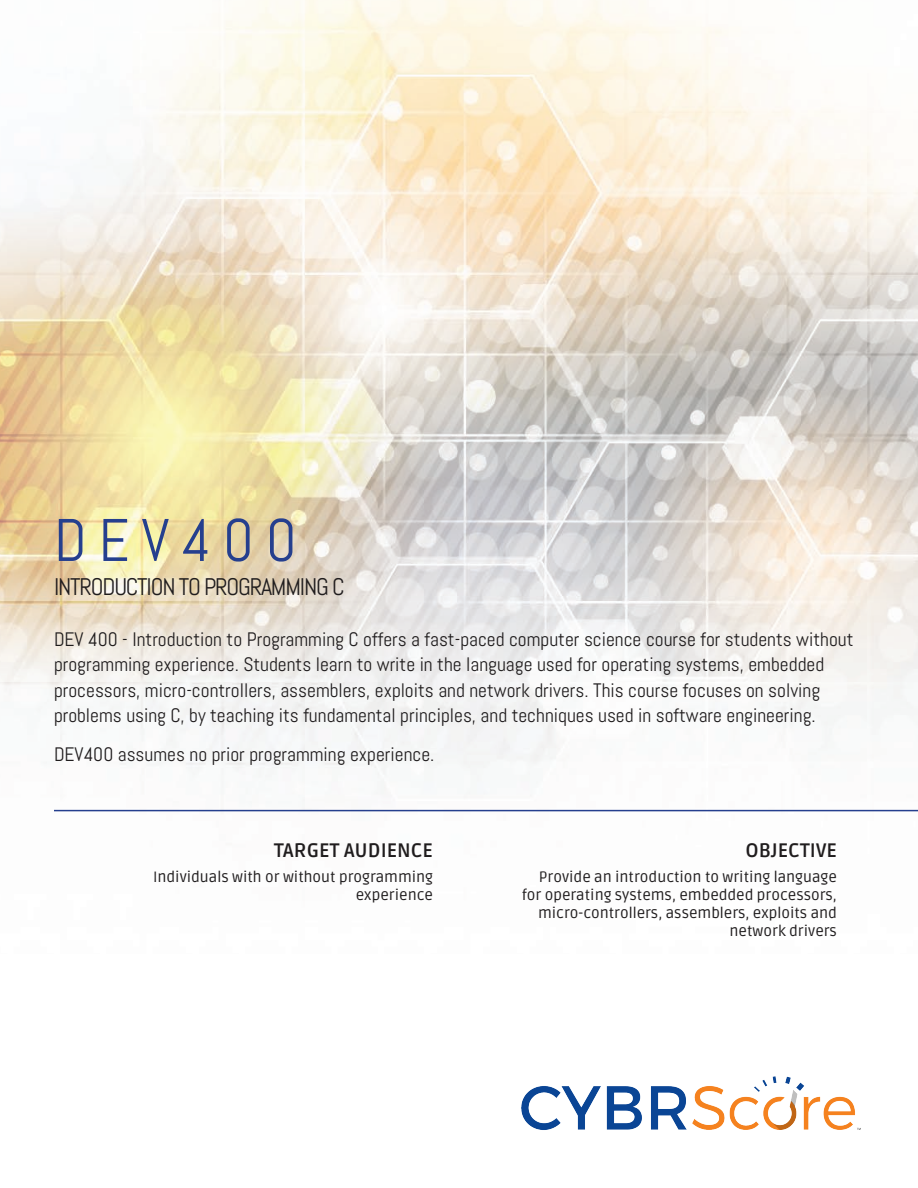
<style>
.page{position:relative;width:918px;height:1188px;background:#fff}
.page>*{position:absolute;margin:0;border:0;box-sizing:border-box;transform-origin:0 0}
.Heading_course{font:60px "Abel";letter-spacing:.2em;color:#253f8e}
.Heading_course-2{font:24px "Abel";letter-spacing:-.05em;color:#201d1e}
.t1{font:19.5px/25.5px "Abel";color:#201d1e}
.heading_Col_2{font:700 19.5px "Ruda";color:#201d1e}
.Paragraph_Col{font:15px/18px "Ruda";color:#201d1e;text-align:right}
</style>
<div class="page">
<img style="left:521px;top:1077px;width:339px;height:53px">
<img style="left:0;top:0;width:918px;height:812px">
<hr style="left:54px;top:810px;width:864px;height:1px;background:#253f8e">
<p class="Heading_course" style="left:54px;top:502px;width:244px">DEV400</p>
<p class="Heading_course-2" style="left:54px;top:572px;width:292px">INTRODUCTION TO PROGRAMMING C</p>
<p class="t1" style="left:54px;top:626px;width:801px">DEV 400 - Introduction to Programming C offers a fast-paced computer science course for students without programming experience. Students learn to write in the language used for operating systems, embedded processors, micro-controllers, assemblers, exploits and network drivers. This course focuses on solving problems using C, by teaching its fundamental principles, and techniques used in software engineering.</p>
<p class="t1" style="left:54px;top:742px;width:382px">DEV400 assumes no prior programming experience.</p>
<p class="heading_Col_2" style="left:274px;top:839px;width:161px">TARGET AUDIENCE</p>
<p class="Paragraph_Col" style="left:153px;top:868px;width:281px">Individuals with or without programming experience</p>
<p class="heading_Col_2" style="left:745px;top:839px;width:93px">OBJECTIVE</p>
<p class="Paragraph_Col" style="left:522px;top:868px;width:317px">Provide an introduction to writing language for operating systems, embedded processors, micro-controllers, assemblers, exploits and network drivers</p>
</div>
